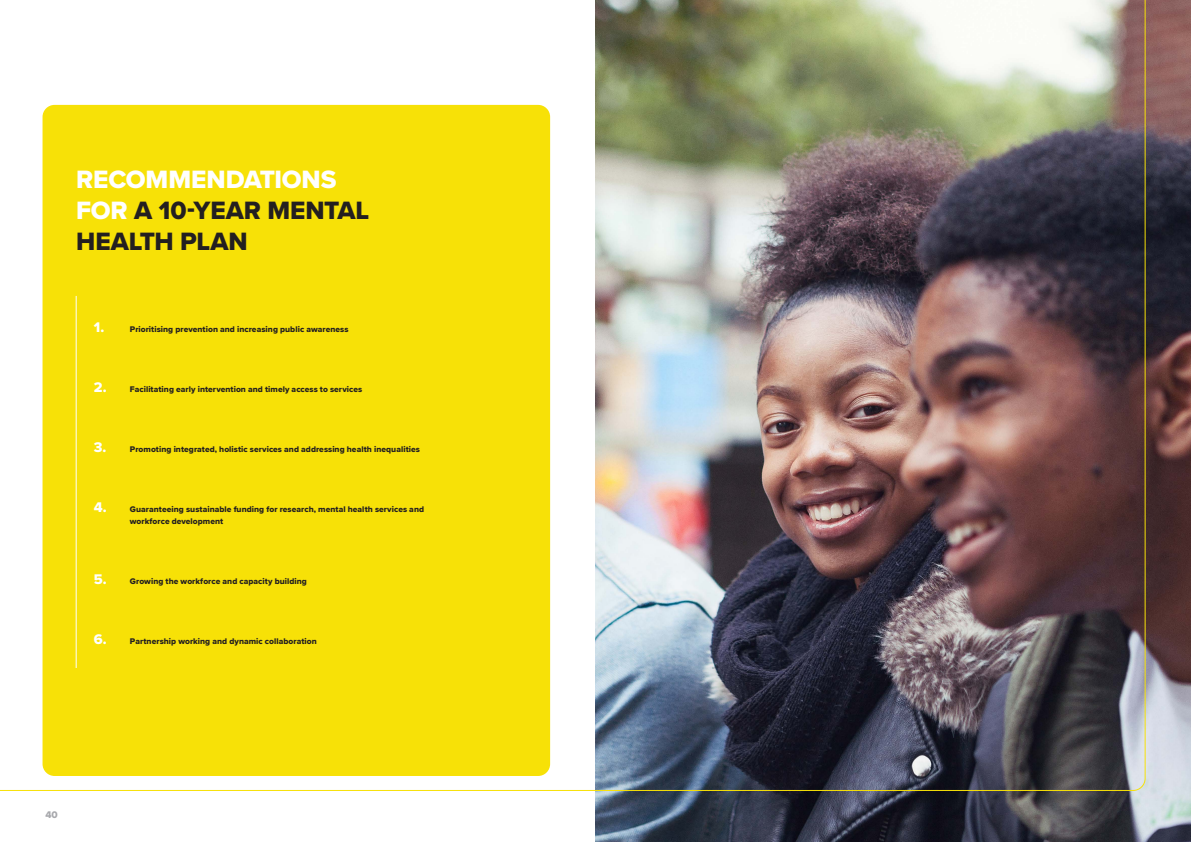
<style>
.page{position:relative;width:1191px;height:842px;background:#fff}
.page>*{position:absolute;margin:0;border:0;box-sizing:border-box;transform-origin:0 0}
.t1{font:26px/31.2px "Proxima Nova Extrabld";letter-spacing:-.005em;color:#231f20}
.t2{font:10px "Proxima Nova Extrabld";color:#a8a9ad}
.t3{font:8.5px/12px "Proxima Nova Extrabld";letter-spacing:.005em;color:#231f20}
.s1{color:#fff}
.s2{font-size:14.5px;color:#fff}
</style>
<div class="page">
<img style="left:595px;top:0;width:596px;height:842px">
<img style="left:0;top:0;width:1146px;height:791px">
<hr style="left:76px;top:296px;width:1px;height:372px;background:#fff">
<p class="t1" style="left:76px;top:163px;width:294px"><span class="s1">RECOMMENDATIONS<br>FOR</span> A 10-YEAR MENTAL<br>HEALTH PLAN</p>
<p class="t3" style="left:94px;top:323px;width:256px"><span class="s2">1.</span> Prioritising prevention and increasing public awareness</p>
<p class="t3" style="left:94px;top:383px;width:270px"><span class="s2">2.</span> Facilitating early intervention and timely access to services</p>
<p class="t3" style="left:94px;top:443px;width:328px"><span class="s2">3.</span> Promoting integrated, holistic services and addressing health inequalities</p>
<p class="t3" style="left:130px;top:503px;width:296px;text-indent:-36px"><span class="s2">4.</span> Guaranteeing sustainable funding for research, mental health services and workforce development</p>
<p class="t3" style="left:94px;top:575px;width:215px"><span class="s2">5.</span> Growing the workforce and capacity building</p>
<p class="t3" style="left:94px;top:635px;width:224px"><span class="s2">6.</span> Partnership working and dynamic collaboration</p>
<p class="t2" style="left:45px;top:807px;width:14px">40</p>
</div>
